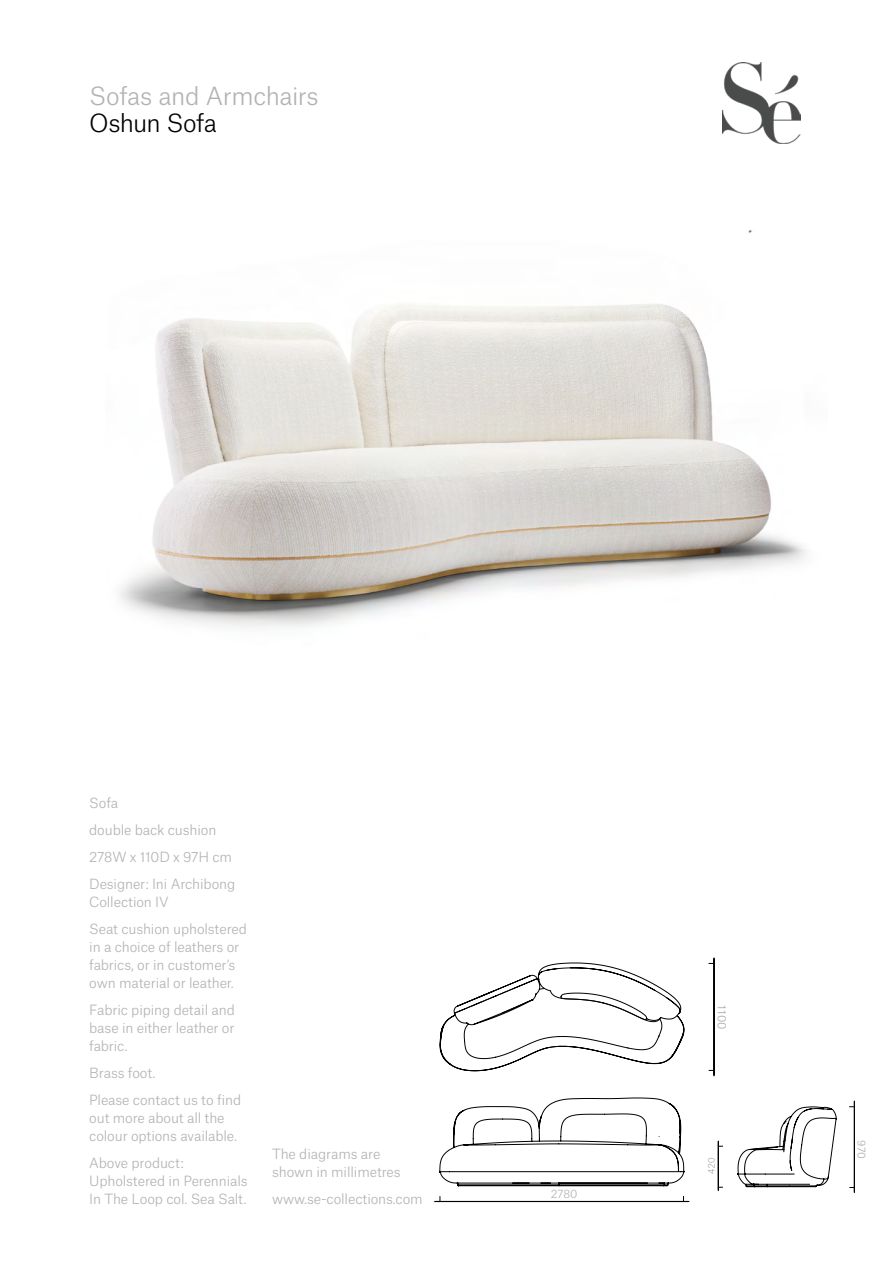
<style>
.page{position:relative;width:893px;height:1263px;background:#fff}
.page>*{position:absolute;margin:0;border:0;box-sizing:border-box;transform-origin:0 0}
.t1{font:300 24px "Atlas Grotesk";letter-spacing:-.015em;color:#b3b2b2}
.t2{font:300 24px "Atlas Grotesk";letter-spacing:-.025em;color:#000}
.t3{font:300 13.5px/18px "Atlas Grotesk";letter-spacing:-.01em;color:#b3b2b2}
.t4{font:300 13.5px "Atlas Grotesk";letter-spacing:-.01em;color:#b2b1b1}
.t5{font:300 11.1px "Atlas Grotesk";color:#b3b2b2}
.t6{font:300 11.1px "Atlas Grotesk";color:#a5a8aa}
.t7{font:300 10.2px "Atlas Grotesk";color:#a5a8aa}
</style>
<div class="page">
<img style="left:723px;top:62px;width:77px;height:81px">
<img style="left:119px;top:230px;width:688px;height:398px">
<svg style="left:439px;top:1097px;width:245px;height:89px"></svg>
<svg style="left:439px;top:962px;width:245px;height:109px"></svg>
<svg style="left:434px;top:1196px;width:255px;height:6px"></svg>
<svg style="left:709px;top:957px;width:6px;height:119px"></svg>
<svg style="left:737px;top:1106px;width:100px;height:81px"></svg>
<svg style="left:849px;top:1101px;width:6px;height:92px"></svg>
<svg style="left:708px;top:1141px;width:15px;height:49px"></svg>
<h1 class="t1" style="left:89px;top:77px;width:231px">Sofas and Armchairs</h1>
<h1 class="t2" style="left:89px;top:104px;width:129px">Oshun Sofa</h1>
<p class="t3" style="left:89px;top:792px;width:30px">Sofa</p>
<p class="t4" style="left:89px;top:819px;width:129px">double back cushion</p>
<p class="t3" style="left:89px;top:842px;width:148px;line-height:27px">278W x 110D x 97H cm<br>Designer: Ini Archibong</p>
<p class="t3" style="left:89px;top:887px;width:159px;line-height:27px">Collection IV<br>Seat cushion upholstered</p>
<p class="t3" style="left:89px;top:936px;width:152px">in a choice of leathers or fabrics, or in customer’s own material or leather.</p>
<p class="t3" style="left:89px;top:999px;width:147px;text-align:justify">Fabric piping detail and base in either leather or fabric.</p>
<p class="t3" style="left:89px;top:1057px;width:153px;line-height:27px">Brass foot.<br>Please contact us to find</p>
<p class="t3" style="left:89px;top:1107px;width:149px">out more about all the colour options available.</p>
<p class="t3" style="left:89px;top:1152px;width:160px">Above product:<br>Upholstered in Perennials<br>In The Loop col. Sea Salt.</p>
<p class="t3" style="left:272px;top:1143px;width:130px">The diagrams are shown in millimetres</p>
<p class="t3" style="left:272px;top:1188px;width:152px">www.se-collections.com</p>
<p class="t5" style="left:551px;top:1185px;width:28px">2780</p>
<p class="t6" style="left:731px;top:1005px;width:26px;rotate:90deg">1100</p>
<p class="t7" style="left:870px;top:1140px;width:20px;rotate:90deg">970</p>
</div>
